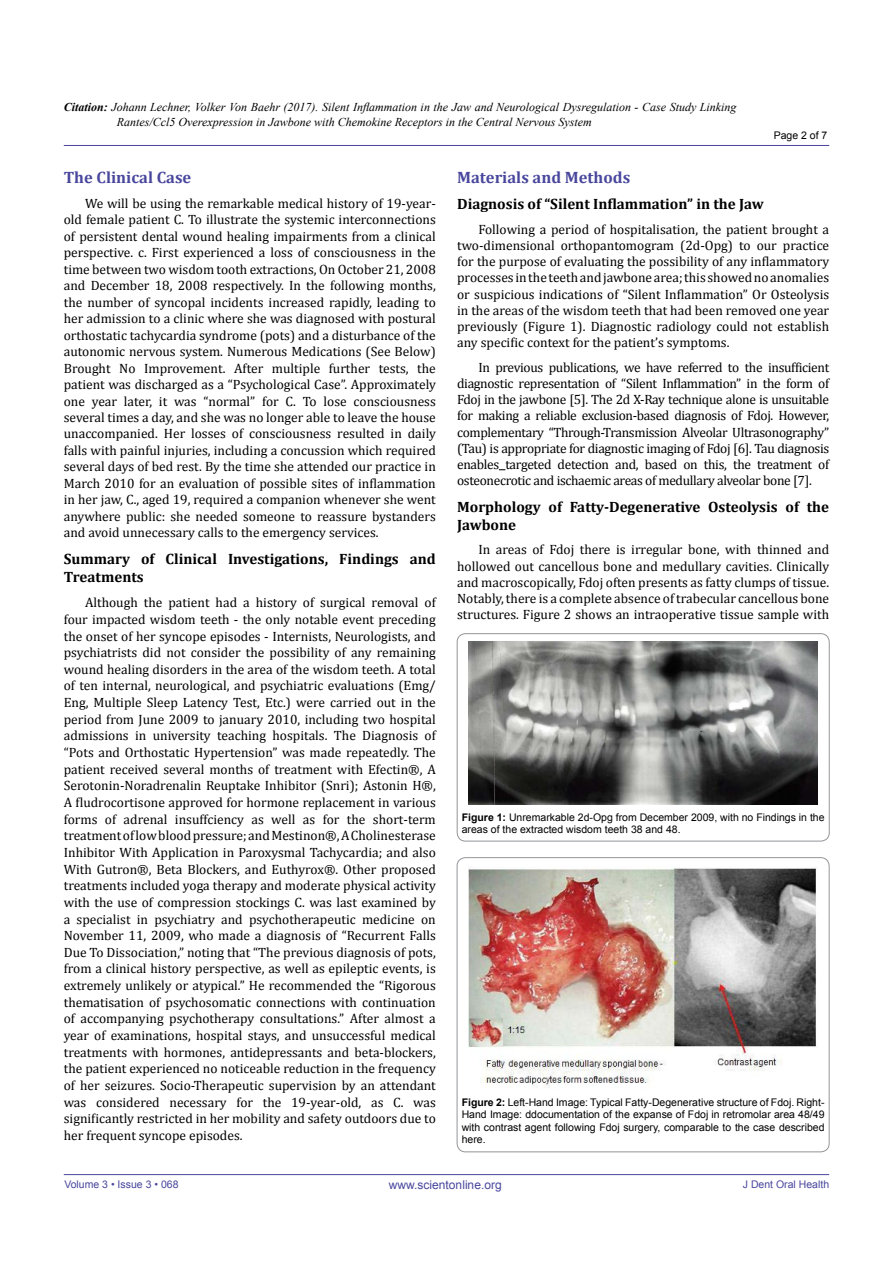
<style>
.page{position:relative;width:893px;height:1263px;background:#fff}
.page>*{position:absolute;margin:0;border:0;box-sizing:border-box;transform-origin:0 0}
.t1{font:700 16.5px "Cambria";color:#49479d}
.t2{font:700 15px/18px "Cambria";color:#000}
.t3{font:13.5px/16.6px "Cambria";color:#000;text-align:justify}
.t4{font:italic 12px/15px "Times New Roman";color:#000}
.t5{font:12px "Arial";color:#49479d}
.t6{font:10.5px/12.6px "Arial";color:#000}
.t7{font:10.5px "Arial";color:#49479d}
.s1{font-weight:700}
</style>
<div class="page">
<hr style="left:64px;top:1174px;width:765px;height:1px;background:#49479d">
<hr style="left:64px;top:145px;width:765px;height:1px;background:#49479d">
<div style="left:457px;top:634px;width:372px;height:207px;border:1px solid #939598;border-radius:9px"></div>
<img style="left:469px;top:641px;width:348px;height:164px">
<div style="left:457px;top:857px;width:372px;height:295px;border:1px solid #939598;border-radius:9px"></div>
<img style="left:469px;top:867px;width:348px;height:221px">
<p class="t4" style="left:117px;top:99px;width:621px;text-indent:-53px"><span class="s1">Citation:</span> Johann Lechner, Volker Von Baehr (2017). Silent Inflammation in the Jaw and Neurological Dysregulation - Case Study Linking<br>Rantes/Ccl5 Overexpression in Jawbone with Chemokine Receptors in the Central Nervous System</p>
<p class="t6" style="left:774px;top:129px;width:55px">Page 2 of 7</p>
<p class="t1" style="left:64px;top:165px;width:129px">The Clinical Case</p>
<p class="t3" style="left:64px;top:195px;width:374px;text-indent:21px">We will be using the remarkable medical history of 19-year&shy;old female patient C. To illustrate the systemic interconnections of persistent dental wound healing impairments from a clinical perspective. c. First experienced a loss of consciousness in the time between two wisdom tooth extractions, On October 21, 2008 and December 18, 2008 respectively. In the following months, the number of syncopal incidents increased rapidly, leading to her admission to a clinic where she was diagnosed with postural orthostatic tachycardia syndrome (pots) and a disturbance of the autonomic nervous system. Numerous Medications (See Below)<br>Brought No Improvement. After multiple further tests, the patient was discharged as a “Psychological Case”. Approximately one year later, it was “normal” for C. To lose consciousness several times a day, and she was no longer able to leave the house unaccompanied. Her losses of consciousness resulted in daily falls with painful injuries, including a concussion which required several days of bed rest. By the time she attended our practice in March 2010 for an evaluation of possible sites of inflammation in her jaw, C., aged 19, required a companion whenever she went anywhere public: she needed someone to reassure bystanders and avoid unnecessary calls to the emergency services.</p>
<p class="t2" style="left:64px;top:549px;width:374px">Summary of Clinical Investigations, Findings and<br>Treatments</p>
<p class="t3" style="left:64px;top:594px;width:374px;text-indent:21px">Although the patient had a history of surgical removal of four impacted wisdom teeth - the only notable event preceding the onset of her syncope episodes - Internists, Neurologists, and psychiatrists did not consider the possibility of any remaining wound healing disorders in the area of the wisdom teeth. A total of ten internal, neurological, and psychiatric evaluations (Emg/ Eng, Multiple Sleep Latency Test, Etc.) were carried out in the period from June 2009 to january 2010, including two hospital admissions in university teaching hospitals. The Diagnosis of “Pots and Orthostatic Hypertension” was made repeatedly. The patient received several months of treatment with Efectin®, A Serotonin-Noradrenalin Reuptake Inhibitor (Snri); Astonin H®, A fludrocortisone approved for hormone replacement in various forms of adrenal insuffciency as well as for the short-term treatment of low blood pressure; and Mestinon®, A Cholinesterase Inhibitor With Application in Paroxysmal Tachycardia; and also With Gutron®, Beta Blockers, and Euthyrox®. Other proposed treatments included yoga therapy and moderate physical activity with the use of compression stockings C. was last examined by a specialist in psychiatry and psychotherapeutic medicine on November 11, 2009, who made a diagnosis of “Recurrent Falls Due To Dissociation,” noting that “The previous diagnosis of pots, from a clinical history perspective, as well as epileptic events, is extremely unlikely or atypical.” He recommended the “Rigorous thematisation of psychosomatic connections with continuation of accompanying psychotherapy consultations.” After almost a year of examinations, hospital stays, and unsuccessful medical treatments with hormones, antidepressants and beta-blockers, the patient experienced no noticeable reduction in the frequency of her seizures. Socio-Therapeutic supervision by an attendant was considered necessary for the 19-year-old, as C. was significantly restricted in her mobility and safety outdoors due to her frequent syncope episodes.</p>
<p class="t1" style="left:457px;top:165px;width:175px">Materials and Methods</p>
<p class="t2" style="left:457px;top:194px;width:308px">Diagnosis of “Silent Inflammation” in the Jaw</p>
<p class="t3" style="left:457px;top:221px;width:374px;line-height:16.2px;text-indent:21px">Following a period of hospitalisation, the patient brought a two-dimensional orthopantomogram (2d-Opg) to our practice for the purpose of evaluating the possibility of any inflammatory processes in the teeth and jawbone area; this showed no anomalies or suspicious indications of “Silent Inflammation” Or Osteolysis in the areas of the wisdom teeth that had been removed one year previously (Figure 1). Diagnostic radiology could not establish any specific context for the patient’s symptoms.</p>
<p class="t3" style="left:457px;top:359px;width:374px;line-height:16.2px;text-indent:21px">In previous publications, we have referred to the insufficient diagnostic representation of “Silent Inflammation” in the form of Fdoj in the jawbone [5]. The 2d X-Ray technique alone is unsuitable for making a reliable exclusion-based diagnosis of Fdoj. However, complementary “Through-Transmission Alveolar Ultrasonography” (Tau) is appropriate for diagnostic imaging of Fdoj [6]. Tau diagnosis enables targeted detection and, based on this, the treatment of osteonecrotic and ischaemic areas of medullary alveolar bone [7].</p>
<p class="t2" style="left:457px;top:497px;width:374px">Morphology of Fatty-Degenerative Osteolysis of the<br>Jawbone</p>
<p class="t3" style="left:457px;top:542px;width:374px;line-height:16.2px;text-indent:21px">In areas of Fdoj there is irregular bone, with thinned and hollowed out cancellous bone and medullary cavities. Clinically and macroscopically, Fdoj often presents as fatty clumps of tissue.<br>Notably, there is a complete absence of trabecular cancellous bone structures. Figure 2 shows an intraoperative tissue sample with</p>
<p class="t6" style="left:462px;top:811px;width:364px"><span class="s1">Figure 1:</span> Unremarkable 2d-Opg from December 2009, with no Findings in the areas of the extracted wisdom teeth 38 and 48.</p>
<p class="t6" style="left:462px;top:1096px;width:364px;text-align:justify"><span class="s1">Figure 2:</span> Left-Hand Image: Typical Fatty-Degenerative structure of Fdoj. Right-Hand Image: ddocumentation of the expanse of Fdoj in retromolar area 48/49 with contrast agent following Fdoj surgery, comparable to the case described here.</p>
<p class="t7" style="left:64px;top:1178px;width:116px">Volume 3 • Issue 3 • 068</p>
<p class="t5" style="left:389px;top:1177px;width:114px">www.scientonline.org</p>
<p class="t7" style="left:743px;top:1178px;width:88px">J Dent Oral Health</p>
</div>
